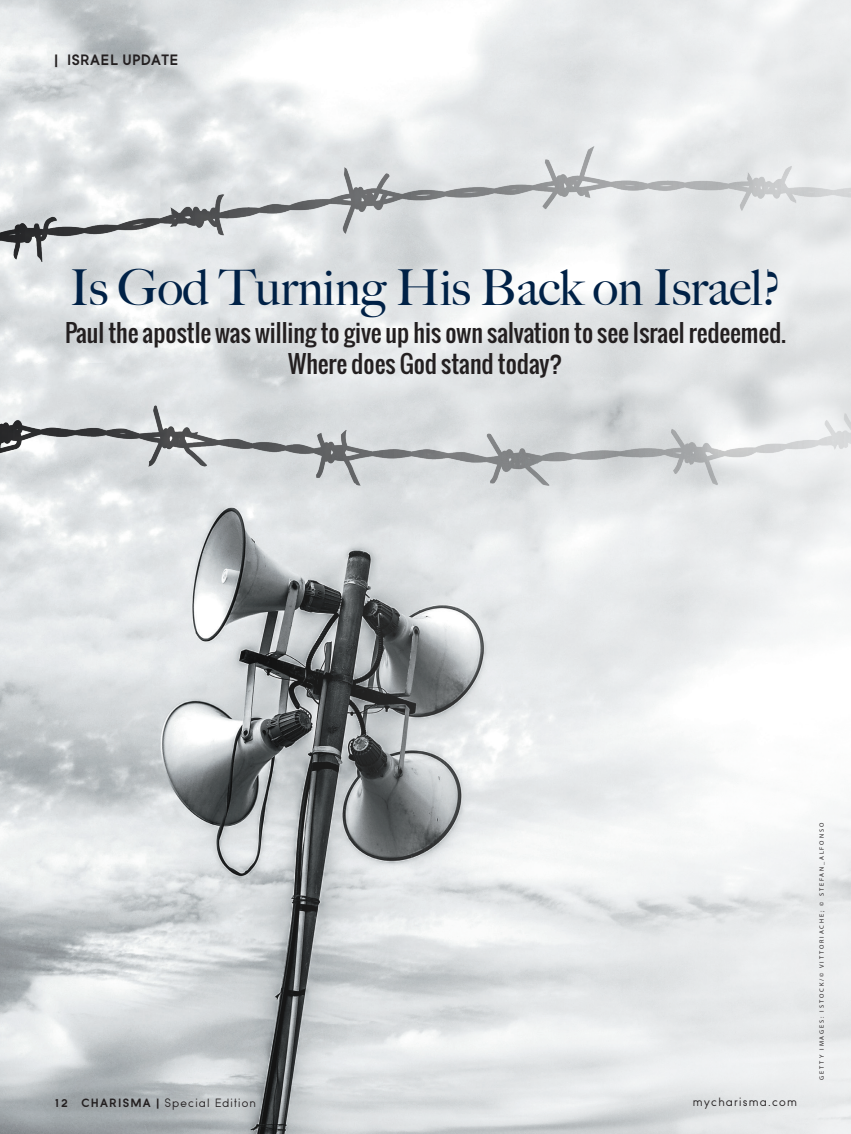
<style>
.page{position:relative;width:851px;height:1134px;background:#fff}
.page>*{position:absolute;margin:0;border:0;box-sizing:border-box;transform-origin:0 0}
.t1{font:500 49.5px "Big Caslon";letter-spacing:-.01em;color:#002146}
.BODY_TEXT{font:24px/31.5px "Oswald";color:#231f20;text-align:center}
.FEATURES-Flagline{font:700 15px "Sofia";letter-spacing:.03em;color:#231f20}
.t2{font:12px "Sofia";letter-spacing:.1em;color:#231f20}
.PHOTO-credit{font:6.3px "Myriad Pro";letter-spacing:.3em;color:#231f20}
.s1{font-weight:700}
</style>
<div class="page">
<img style="left:0;top:0;width:850px;height:1134px">
<p class="FEATURES-Flagline" style="left:54px;top:50px;width:126px">| ISRAEL UPDATE</p>
<p class="t1" style="left:70px;top:259px;width:712px">Is God Turning His Back on Israel?</p>
<p class="BODY_TEXT" style="left:65px;top:316px;width:722px">Paul the apostle was willing to give up his own salvation to see Israel redeemed.<br>Where does God stand today?</p>
<p class="t2" style="left:54px;top:1096px;width:203px"><span class="s1">12 CHARISMA |</span> Special Edition</p>
<p class="t2" style="left:692px;top:1095px;width:106px">mycharisma.com</p>
<p class="PHOTO-credit" style="left:818px;top:1080px;width:259px;rotate:-90deg">GETTY IMAGES: ISTOCK/© VITTORIACHE; © STEFAN_ALFONSO</p>
</div>
